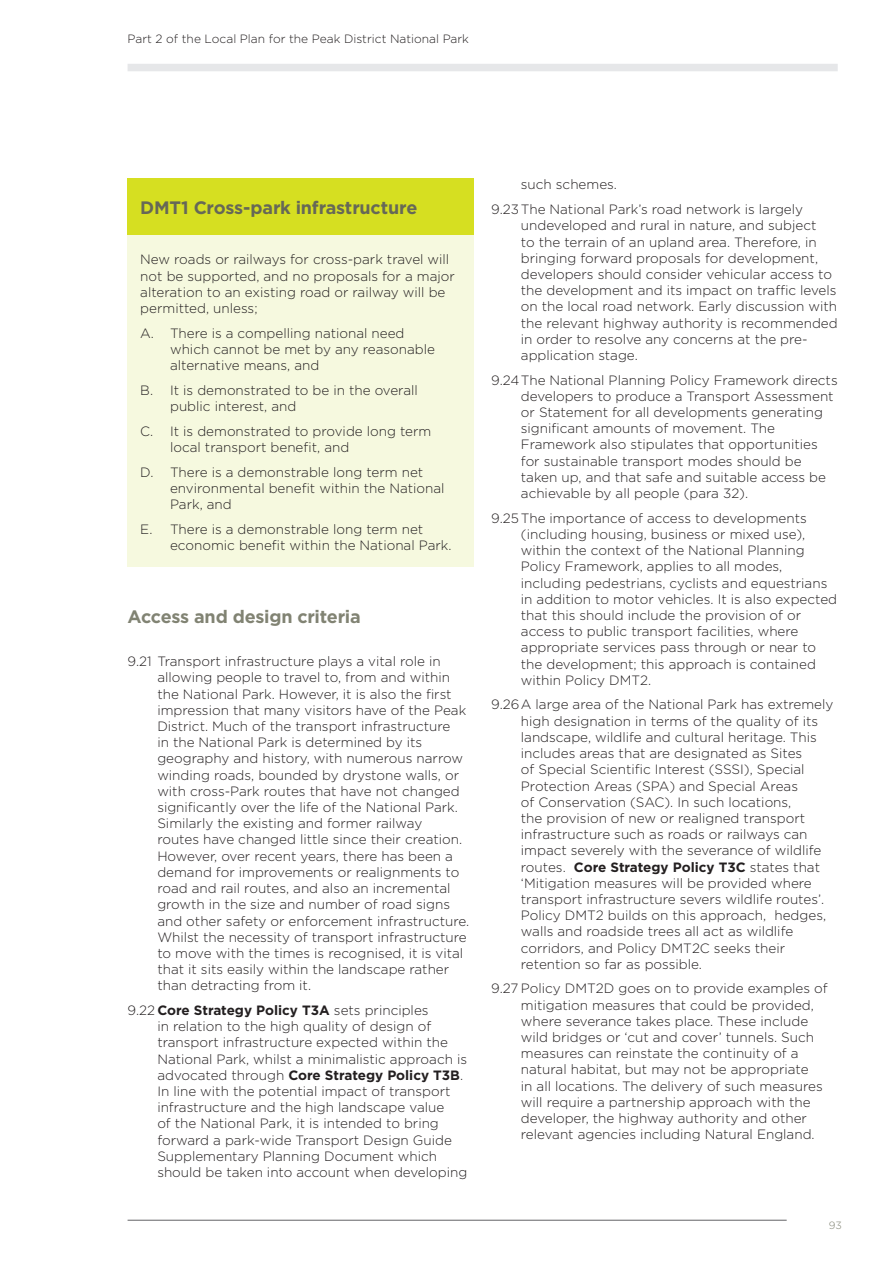
<style>
.page{position:relative;width:893px;height:1263px;background:#fff}
.page>*{position:absolute;margin:0;border:0;box-sizing:border-box;transform-origin:0 0}
.t1{font:700 18px "Gotham";letter-spacing:-.01em;color:#666857}
.t2{font:700 18px "Gotham";letter-spacing:-.015em;color:#818373}
.t3{font:300 13.5px/16.2px "Gotham";color:#231f20}
.t4{font:300 12px "Gotham";color:#231f20}
.t5{font:300 10.5px "Gotham";color:#818373}
.s1{font-weight:700}
</style>
<div class="page">
<div style="left:128px;top:179px;width:346px;height:56px;background:#d6df21"></div>
<div style="left:128px;top:235px;width:346px;height:331px;background:#f6f9df"></div>
<hr style="left:128px;top:1220px;width:659px;height:1px;background:#636366">
<div style="left:128px;top:64px;width:710px;height:7px;background:#e6e7e9"></div>
<p class="t4" style="left:128px;top:31px;width:343px">Part 2 of the Local Plan for the Peak District National Park</p>
<h1 class="t1" style="left:140px;top:196px;width:279px">DMT1 Cross-park infrastructure</h1>
<p class="t3" style="left:140px;top:251px;width:316px">New roads or railways for cross-park travel will not be supported, and no proposals for a major alteration to an existing road or railway will be permitted, unless;</p>
<p class="t3" style="left:170px;top:324px;width:267px;text-indent:-30px">A. There is a compelling national need which cannot be met by any reasonable alternative means, and</p>
<p class="t3" style="left:170px;top:381px;width:249px;text-indent:-30px">B. It is demonstrated to be in the overall public interest, and</p>
<p class="t3" style="left:170px;top:422px;width:263px;text-indent:-30px">C. It is demonstrated to provide long term local transport benefit, and</p>
<p class="t3" style="left:170px;top:463px;width:276px;text-indent:-30px">D. There is a demonstrable long term net environmental benefit within the National<br>Park, and</p>
<p class="t3" style="left:170px;top:520px;width:283px;text-indent:-30px">E. There is a demonstrable long term net economic benefit within the National Park.</p>
<h1 class="t2" style="left:128px;top:605px;width:235px">Access and design criteria</h1>
<p class="t3" style="left:157px;top:653px;width:313px;text-indent:-30px">9.21 Transport infrastructure plays a vital role in allowing people to travel to, from and within the National Park. However, it is also the first impression that many visitors have of the Peak District. Much of the transport infrastructure<br>in the National Park is determined by its geography and history, with numerous narrow winding roads, bounded by drystone walls, or with cross-Park routes that have not changed significantly over the life of the National Park.<br>Similarly the existing and former railway<br>routes have changed little since their creation.<br>However, over recent years, there has been a demand for improvements or realignments to road and rail routes, and also an incremental growth in the size and number of road signs and other safety or enforcement infrastructure.<br>Whilst the necessity of transport infrastructure to move with the times is recognised, it is vital that it sits easily within the landscape rather than detracting from it.</p>
<p class="t3" style="left:157px;top:1002px;width:311px;text-indent:-30px">9.22 <span class="s1">Core Strategy Policy T3A</span> sets principles<br>in relation to the high quality of design of transport infrastructure expected within the National Park, whilst a minimalistic approach is advocated through <span class="s1">Core Strategy Policy T3B</span>.<br>In line with the potential impact of transport infrastructure and the high landscape value<br>of the National Park, it is intended to bring forward a park-wide Transport Design Guide Supplementary Planning Document which should be taken into account when developing</p>
<p class="t3" style="left:491px;top:172px;width:313px;line-height:24.8px;text-indent:30px">such schemes.<br>9.23The National Park’s road network is largely</p>
<p class="t3" style="left:521px;top:217px;width:318px">undeveloped and rural in nature, and subject<br>to the terrain of an upland area. Therefore, in bringing forward proposals for development, developers should consider vehicular access to the development and its impact on traffic levels on the local road network. Early discussion with the relevant highway authority is recommended in order to resolve any concerns at the pre&shy;application stage.</p>
<p class="t3" style="left:521px;top:371px;width:318px;text-indent:-30px">9.24The National Planning Policy Framework directs developers to produce a Transport Assessment or Statement for all developments generating significant amounts of movement. The Framework also stipulates that opportunities for sustainable transport modes should be taken up, and that safe and suitable access be achievable by all people (para 32).</p>
<p class="t3" style="left:521px;top:509px;width:318px;text-indent:-30px">9.25The importance of access to developments (including housing, business or mixed use), within the context of the National Planning Policy Framework, applies to all modes, including pedestrians, cyclists and equestrians in addition to motor vehicles. It is also expected that this should include the provision of or access to public transport facilities, where appropriate services pass through or near to the development; this approach is contained within Policy DMT2.</p>
<p class="t3" style="left:521px;top:696px;width:314px;text-indent:-30px">9.26A large area of the National Park has extremely high designation in terms of the quality of its landscape, wildlife and cultural heritage. This includes areas that are designated as Sites<br>of Special Scientific Interest (SSSI), Special Protection Areas (SPA) and Special Areas<br>of Conservation (SAC). In such locations,<br>the provision of new or realigned transport infrastructure such as roads or railways can impact severely with the severance of wildlife routes. <span class="s1">Core Strategy Policy T3C</span> states that ‘Mitigation measures will be provided where transport infrastructure severs wildlife routes’.<br>Policy DMT2 builds on this approach, hedges, walls and roadside trees all act as wildlife corridors, and Policy DMT2C seeks their retention so far as possible.</p>
<p class="t3" style="left:521px;top:980px;width:308px;text-indent:-30px">9.27 Policy DMT2D goes on to provide examples of mitigation measures that could be provided, where severance takes place. These include wild bridges or ‘cut and cover’ tunnels. Such measures can reinstate the continuity of a natural habitat, but may not be appropriate<br>in all locations. The delivery of such measures will require a partnership approach with the developer, the highway authority and other relevant agencies including Natural England.</p>
<p class="t5" style="left:829px;top:1218px;width:15px">93</p>
</div>
